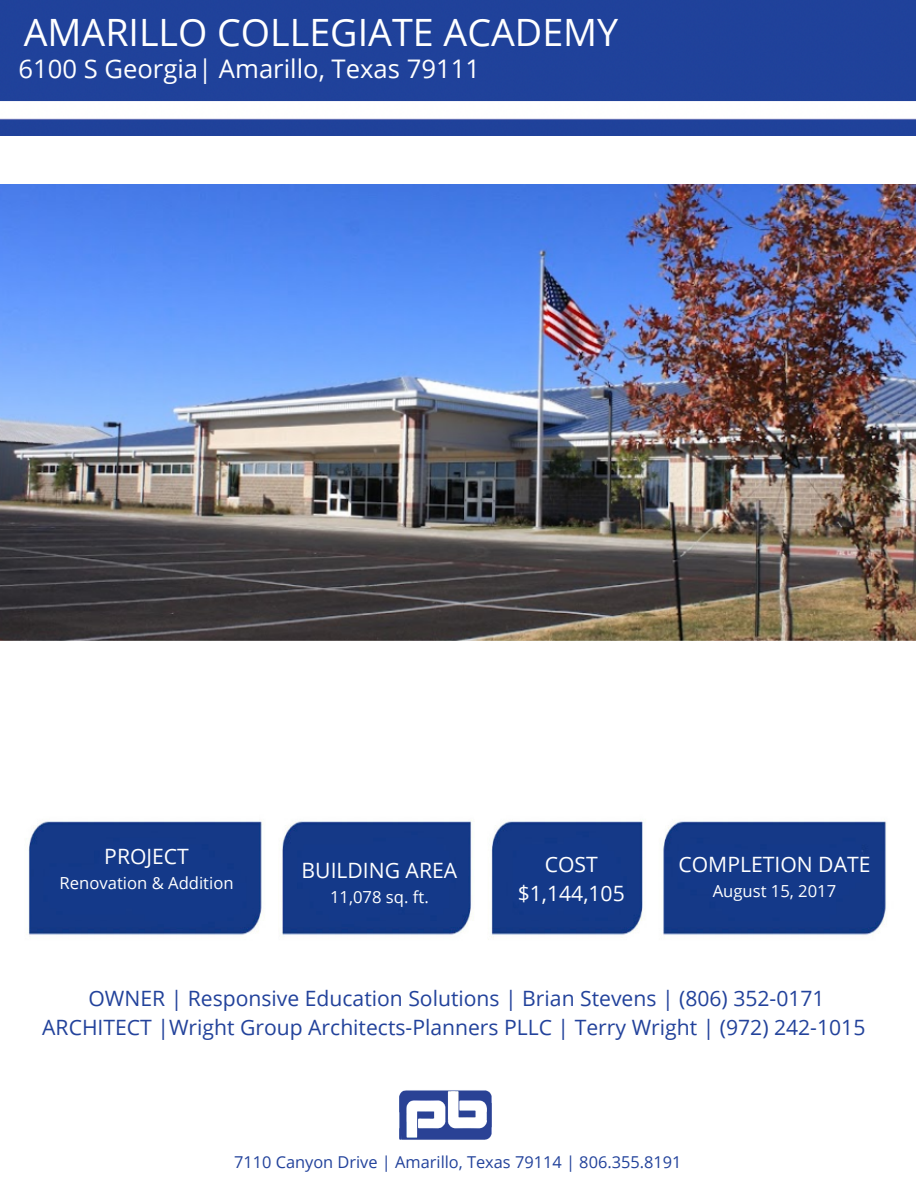
<style>
.page{position:relative;width:918px;height:1188px;background:#fff}
.page>*{position:absolute;margin:0;border:0;box-sizing:border-box;transform-origin:0 0}
.t1{font:37.65px "Open Sans";color:#fff}
.t2{font:25.65px "Open Sans";color:#fff}
.t3{font:21.15px "Open Sans";color:#22429b}
.t4{font:21.15px "Open Sans";color:#fff}
.t5{font:16.65px "Open Sans";color:#fff}
.t6{font:16.35px "Open Sans";color:#22429b}
</style>
<div class="page">
<img style="left:28px;top:820px;width:859px;height:120px">
<img style="left:399px;top:1090px;width:93px;height:50px">
<img style="left:0;top:0;width:916px;height:136px">
<img style="left:0;top:185px;width:916px;height:456px">
<p class="t1" style="left:24px;top:6px;width:596px">AMARILLO COLLEGIATE ACADEMY</p>
<p class="t2" style="left:18px;top:51px;width:463px">6100 S Georgia| Amarillo, Texas 79111</p>
<p class="t4" style="left:104px;top:841px;width:86px">PROJECT</p>
<p class="t5" style="left:60px;top:871px;width:175px">Renovation &amp; Addition</p>
<p class="t4" style="left:302px;top:856px;width:157px">BUILDING AREA</p>
<p class="t5" style="left:330px;top:885px;width:100px">11,078 sq. ft.</p>
<p class="t4" style="left:545px;top:850px;width:55px">COST</p>
<p class="t4" style="left:518px;top:879px;width:108px">$1,144,105</p>
<p class="t4" style="left:679px;top:850px;width:193px">COMPLETION DATE</p>
<p class="t5" style="left:713px;top:879px;width:125px">August 15, 2017</p>
<p class="t3" style="left:88px;top:983px;width:738px">OWNER | Responsive Education Solutions | Brian Stevens | (806) 352-0171</p>
<p class="t3" style="left:42px;top:1013px;width:825px">ARCHITECT |Wright Group Architects-Planners PLLC | Terry Wright | (972) 242-1015</p>
<p class="t6" style="left:234px;top:1150px;width:449px">7110 Canyon Drive | Amarillo, Texas 79114 | 806.355.8191</p>
</div>
